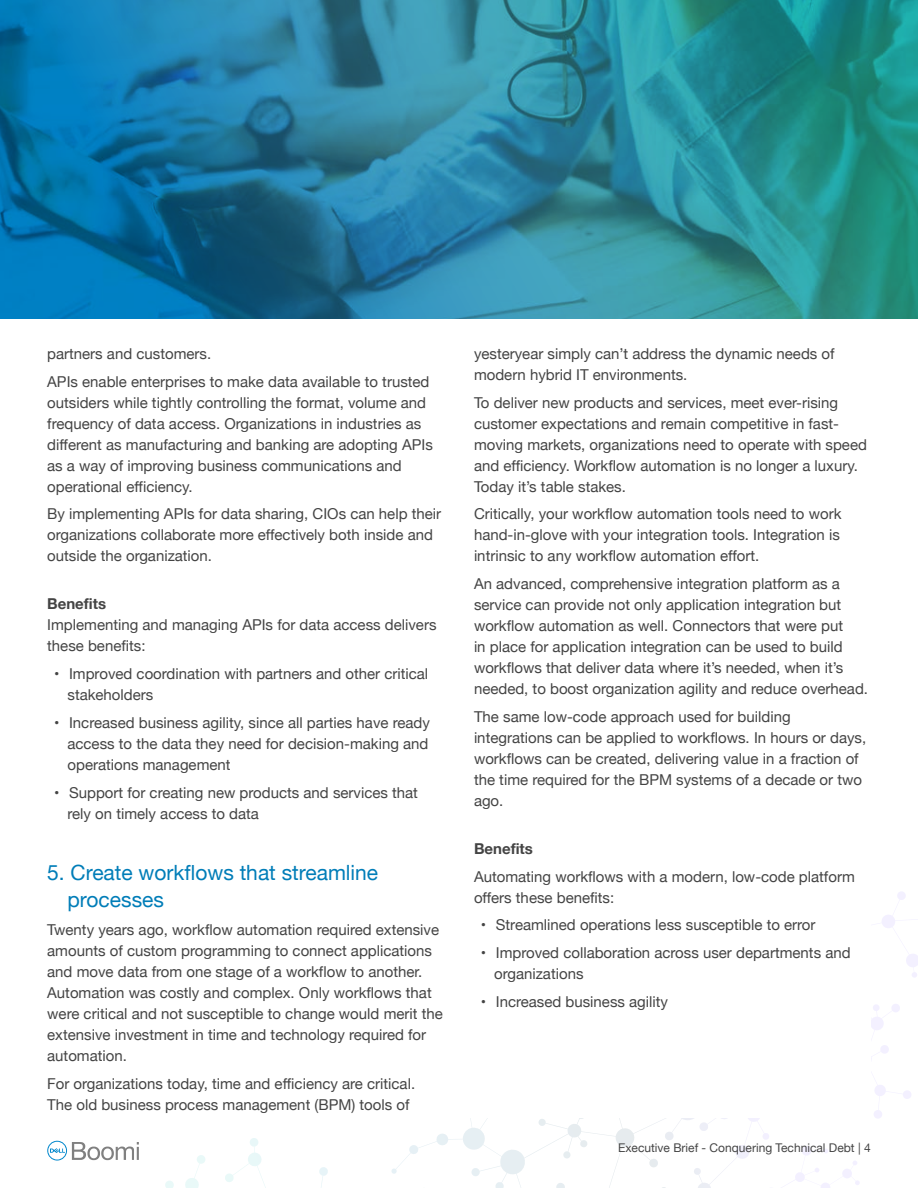
<style>
.page{position:relative;width:918px;height:1188px;background:#fff}
.page>*{position:absolute;margin:0;border:0;box-sizing:border-box;transform-origin:0 0}
.t1{font:21px/27px "Helvetica Neue";color:#007db8}
.t2{font:15px/21px "Helvetica Neue";color:#444}
.t3{font:700 15px "Helvetica Neue";color:#444}
.t4{font:12px "Helvetica Neue";color:#444}
</style>
<div class="page">
<svg style="left:577px;top:893px;width:322px;height:243px"></svg>
<svg style="left:47px;top:1141px;width:92px;height:20px"></svg>
<div style="left:47px;top:345px;width:824px;height:773px;background:#fff"></div>
<svg style="left:0;top:0;width:918px;height:319px"></svg>
<p class="t2" style="left:47px;top:340px;width:384px;line-height:27.8px">partners and customers.<br>APIs enable enterprises to make data available to trusted</p>
<p class="t2" style="left:47px;top:393px;width:387px">outsiders while tightly controlling the format, volume and frequency of data access. Organizations in industries as different as manufacturing and banking are adopting APIs as a way of improving business communications and operational efficiency.</p>
<p class="t2" style="left:47px;top:504px;width:395px">By implementing APIs for data sharing, CIOs can help their organizations collaborate more effectively both inside and outside the organization.</p>
<p class="t3" style="left:47px;top:592px;width:60px">Benefits</p>
<p class="t2" style="left:47px;top:615px;width:391px">Implementing and managing APIs for data access delivers these benefits:</p>
<p class="t2" style="left:68px;top:664px;width:362px;text-indent:-14px">• Improved coordination with partners and other critical stakeholders</p>
<p class="t2" style="left:68px;top:713px;width:364px;text-align:justify;text-indent:-14px">• Increased business agility, since all parties have ready access to the data they need for decision-making and operations management</p>
<p class="t2" style="left:68px;top:783px;width:352px;text-indent:-14px">• Support for creating new products and services that rely on timely access to data</p>
<h1 class="t1" style="left:67px;top:860px;width:312px;text-indent:-20px">5. Create workflows that streamline processes</h1>
<p class="t2" style="left:47px;top:920px;width:397px">Twenty years ago, workflow automation required extensive amounts of custom programming to connect applications and move data from one stage of a workflow to another.<br>Automation was costly and complex. Only workflows that were critical and not susceptible to change would merit the extensive investment in time and technology required for automation.</p>
<p class="t2" style="left:47px;top:1074px;width:369px">For organizations today, time and efficiency are critical.<br>The old business process management (BPM) tools of</p>
<p class="t2" style="left:474px;top:344px;width:362px">yesteryear simply can’t address the dynamic needs of modern hybrid IT environments.</p>
<p class="t2" style="left:474px;top:393px;width:394px">To deliver new products and services, meet ever-rising customer expectations and remain competitive in fast&shy;moving markets, organizations need to operate with speed and efficiency. Workflow automation is no longer a luxury.<br>Today it’s table stakes.</p>
<p class="t2" style="left:474px;top:504px;width:369px;text-align:justify">Critically, your workflow automation tools need to work hand-in-glove with your integration tools. Integration is intrinsic to any workflow automation effort.</p>
<p class="t2" style="left:474px;top:574px;width:396px">An advanced, comprehensive integration platform as a service can provide not only application integration but workflow automation as well. Connectors that were put<br>in place for application integration can be used to build workflows that deliver data where it’s needed, when it’s needed, to boost organization agility and reduce overhead.</p>
<p class="t2" style="left:474px;top:707px;width:394px">The same low-code approach used for building integrations can be applied to workflows. In hours or days, workflows can be created, delivering value in a fraction of the time required for the BPM systems of a decade or two ago.</p>
<p class="t3" style="left:474px;top:837px;width:60px">Benefits</p>
<p class="t2" style="left:474px;top:867px;width:382px">Automating workflows with a modern, low-code platform offers these benefits:</p>
<p class="t2" style="left:481px;top:915px;width:336px">• Streamlined operations less susceptible to error</p>
<p class="t2" style="left:494px;top:943px;width:358px;text-indent:-14px">• Improved collaboration across user departments and organizations</p>
<p class="t2" style="left:481px;top:992px;width:189px">• Increased business agility</p>
<p class="t4" style="left:618px;top:1139px;width:254px">Executive Brief - Conquering Technical Debt | 4</p>
</div>
